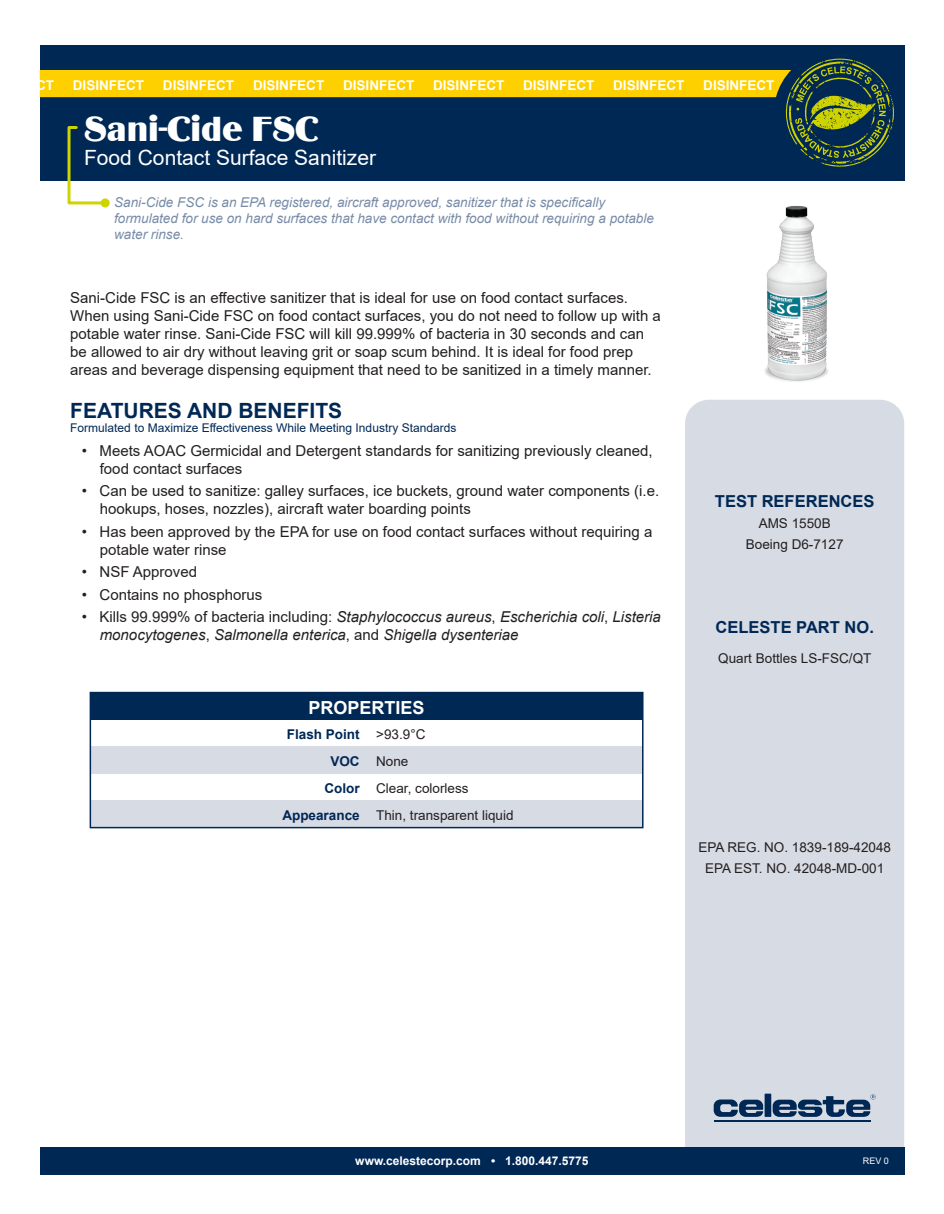
<style>
.page{position:relative;width:944px;height:1214px;background:#fff}
.page>*{position:absolute;margin:0;border:0;box-sizing:border-box;transform-origin:0 0}
.t1{font:36px "Binner DEE";color:#fff}
.t2{font:21px "Arial";color:#fff}
.t3{font:700 21px "Arial";color:#002855}
.t4{font:700 18px "Arial";color:#fff}
.t5{font:700 16.5px "Arial";color:#002855}
.t6{font:15px/18px "Arial";color:#231f20}
.t7{font:italic 15px/18px "Arial";color:#231f20}
.t8{font:italic 13.5px/16.2px "Arial";color:#788ba7}
.t9{font:13.5px/26.7px "Arial";color:#231f20;text-align:center}
.t10{font:700 13.5px "Arial";color:#fff}
.t11{font:700 13.5px/26.7px "Arial";color:#002855;text-align:right}
.t12{font:12px "Arial";color:#002855}
.t13{font:700 12px "Arial";color:#fff}
.t14{font:9px "Arial";color:#fff}
.s1{font-style:normal}
</style>
<div class="page">
<div style="left:685px;top:400px;width:219px;height:747px;background:#d7dbe4"></div>
<div style="left:40px;top:45px;width:864px;height:135px;background:#002855"></div>
<div style="left:40px;top:1147px;width:864px;height:27px;background:#002855"></div>
<div style="left:764px;top:1093px;width:7px;height:23px;background:#002855"></div>
<svg style="left:713px;top:1099px;width:50px;height:17px"></svg>
<hr style="left:713px;top:1120px;width:157px;height:1px;background:#002855">
<svg style="left:772px;top:1094px;width:103px;height:22px;background:#697f9b"></svg>
<div style="left:90px;top:692px;width:552px;height:27px;background:#002855"></div>
<div style="left:90px;top:746px;width:552px;height:27px;background:#d7dbe4"></div>
<div style="left:90px;top:800px;width:552px;height:27px;background:#d7dbe4"></div>
<div style="left:90px;top:692px;width:553px;height:136px;border:2px solid #002855"></div>
<img style="left:765px;top:206px;width:63px;height:175px">
<svg style="left:40px;top:59px;width:853px;height:147px"></svg>
<p class="t10" style="left:73px;top:75px;width:73px">DISINFECT</p>
<p class="t10" style="left:163px;top:75px;width:73px">DISINFECT</p>
<p class="t10" style="left:253px;top:75px;width:73px">DISINFECT</p>
<p class="t10" style="left:343px;top:75px;width:73px">DISINFECT</p>
<p class="t10" style="left:433px;top:75px;width:73px">DISINFECT</p>
<p class="t10" style="left:523px;top:75px;width:73px">DISINFECT</p>
<p class="t10" style="left:613px;top:75px;width:73px">DISINFECT</p>
<p class="t10" style="left:703px;top:75px;width:73px">DISINFECT</p>
<h1 class="t1" style="left:84px;top:109px;width:236px">Sani-Cide FSC</h1>
<h2 class="t2" style="left:84px;top:143px;width:293px">Food Contact Surface Sanitizer</h2>
<p class="t8" style="left:114px;top:194px;width:541px">Sani-Cide FSC is an EPA registered, aircraft approved, sanitizer that is specifically formulated for use on hard surfaces that have contact with food without requiring a potable water rinse.</p>
<p class="t6" style="left:70px;top:288px;width:592px">Sani-Cide FSC is an effective sanitizer that is ideal for use on food contact surfaces.<br>When using Sani-Cide FSC on food contact surfaces, you do not need to follow up with a potable water rinse. Sani-Cide FSC will kill 99.999% of bacteria in 30 seconds and can be allowed to air dry without leaving grit or soap scum behind. It is ideal for food prep areas and beverage dispensing equipment that need to be sanitized in a timely manner.</p>
<h2 class="t3" style="left:70px;top:395px;width:273px">FEATURES AND BENEFITS</h2>
<p class="t12" style="left:70px;top:420px;width:387px">Formulated to Maximize Effectiveness While Meeting Industry Standards</p>
<p class="t6" style="left:100px;top:441px;width:554px;text-indent:-18px">• Meets AOAC Germicidal and Detergent standards for sanitizing previously cleaned, food contact surfaces</p>
<p class="t6" style="left:100px;top:482px;width:561px;text-indent:-18px">• Can be used to sanitize: galley surfaces, ice buckets, ground water components (i.e. hookups, hoses, nozzles), aircraft water boarding points</p>
<p class="t6" style="left:100px;top:522px;width:554px;text-indent:-18px">• Has been approved by the EPA for use on food contact surfaces without requiring a potable water rinse</p>
<p class="t6" style="left:82px;top:563px;width:117px">• NSF Approved</p>
<p class="t6" style="left:82px;top:585px;width:182px">• Contains no phosphorus</p>
<p class="t7" style="left:100px;top:608px;width:562px;text-indent:-18px"><span class="s1">• Kills 99.999% of bacteria including:</span> Staphylococcus aureus<span class="s1">,</span> Escherichia coli<span class="s1">,</span> Listeria monocytogenes<span class="s1">,</span> Salmonella enterica<span class="s1">, and</span> Shigella dysenteriae</p>
<p class="t4" style="left:308px;top:695px;width:118px">PROPERTIES</p>
<p class="t11" style="left:282px;top:721px;width:79px">Flash Point<br>VOC<br>Color<br>Appearance</p>
<p class="t9" style="left:376px;top:721px;width:139px;text-align:left">&gt;93.9°C<br>None<br>Clear, colorless<br>Thin, transparent liquid</p>
<p class="t5" style="left:715px;top:489px;width:161px">TEST REFERENCES</p>
<p class="t9" style="left:746px;top:512px;width:99px;line-height:21px">AMS 1550B<br>Boeing D6-7127</p>
<p class="t5" style="left:715px;top:615px;width:160px">CELESTE PART NO.</p>
<p class="t9" style="left:718px;top:644px;width:155px">Quart Bottles LS-FSC/QT</p>
<p class="t9" style="left:698px;top:836px;width:194px;line-height:21px">EPA REG. NO. 1839-189-42048<br>EPA EST. NO. 42048-MD-001</p>
<p class="t13" style="left:355px;top:1152px;width:235px">www.celestecorp.com • 1.800.447.5775</p>
<p class="t14" style="left:862px;top:1154px;width:28px">REV 0</p>
</div>
